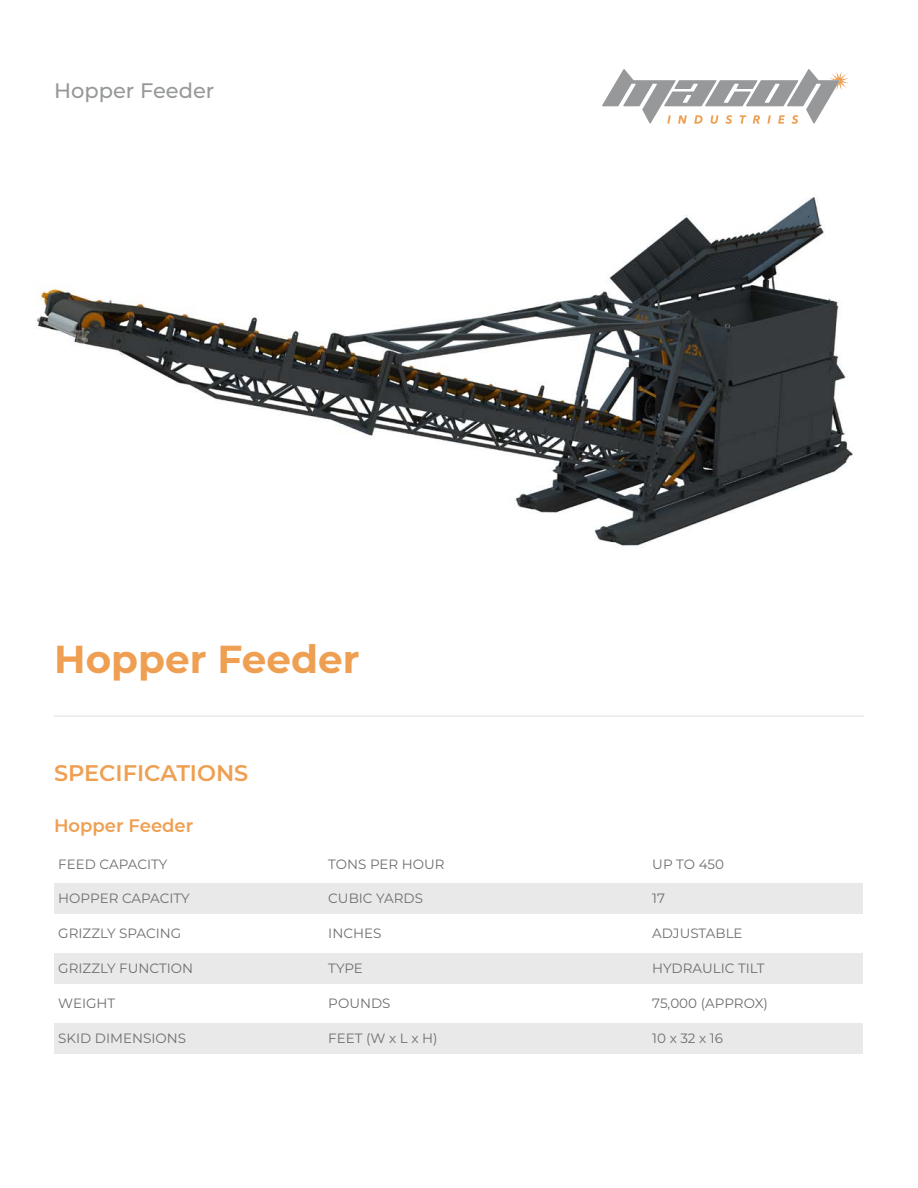
<style>
.page{position:relative;width:918px;height:1188px;background:#fff}
.page>*{position:absolute;margin:0;border:0;box-sizing:border-box;transform-origin:0 0}
.t1{font:700 39px "Montserrat";color:#ef9f51}
.t2{font:600 22.5px "Montserrat";color:#ef9f51}
.t3{font:500 21px "Montserrat";color:#969899}
.t4{font:600 18px "Montserrat";color:#ef9f51}
.t5{font:13.5px "Montserrat";color:#6c6e6f}
</style>
<div class="page">
<svg style="left:602px;top:69px;width:247px;height:55px"></svg>
<img style="left:35px;top:197px;width:818px;height:351px">
<hr style="left:54px;top:715px;width:810px;height:2px;background:#e9e9ea">
<div style="left:55px;top:883px;width:808px;height:31px;background:#e9e9ea"></div>
<div style="left:55px;top:953px;width:808px;height:31px;background:#e9e9ea"></div>
<div style="left:55px;top:1023px;width:808px;height:31px;background:#e9e9ea"></div>
<h3 class="t3" style="left:54px;top:75px;width:162px">Hopper Feeder</h3>
<h1 class="t1" style="left:54px;top:631px;width:307px">Hopper Feeder</h1>
<h2 class="t2" style="left:54px;top:757px;width:196px">SPECIFICATIONS</h2>
<h3 class="t4" style="left:54px;top:813px;width:141px">Hopper Feeder</h3>
<p class="t5" style="left:58px;top:855px;width:111px">FEED CAPACITY</p>
<p class="t5" style="left:328px;top:855px;width:118px">TONS PER HOUR</p>
<p class="t5" style="left:652px;top:855px;width:73px">UP TO 450</p>
<p class="t5" style="left:58px;top:889px;width:133px">HOPPER CAPACITY</p>
<p class="t5" style="left:328px;top:889px;width:96px">CUBIC YARDS</p>
<p class="t5" style="left:652px;top:889px;width:14px">17</p>
<p class="t5" style="left:58px;top:924px;width:125px">GRIZZLY SPACING</p>
<p class="t5" style="left:328px;top:924px;width:55px">INCHES</p>
<p class="t5" style="left:652px;top:924px;width:92px">ADJUSTABLE</p>
<p class="t5" style="left:58px;top:959px;width:136px">GRIZZLY FUNCTION</p>
<p class="t5" style="left:328px;top:959px;width:36px">TYPE</p>
<p class="t5" style="left:652px;top:959px;width:114px">HYDRAULIC TILT</p>
<p class="t5" style="left:58px;top:994px;width:59px">WEIGHT</p>
<p class="t5" style="left:328px;top:994px;width:64px">POUNDS</p>
<p class="t5" style="left:652px;top:994px;width:117px">75,000 (APPROX)</p>
<p class="t5" style="left:58px;top:1029px;width:129px">SKID DIMENSIONS</p>
<p class="t5" style="left:328px;top:1029px;width:111px">FEET (W x L x H)</p>
<p class="t5" style="left:652px;top:1029px;width:72px">10 x 32 x 16</p>
</div>
